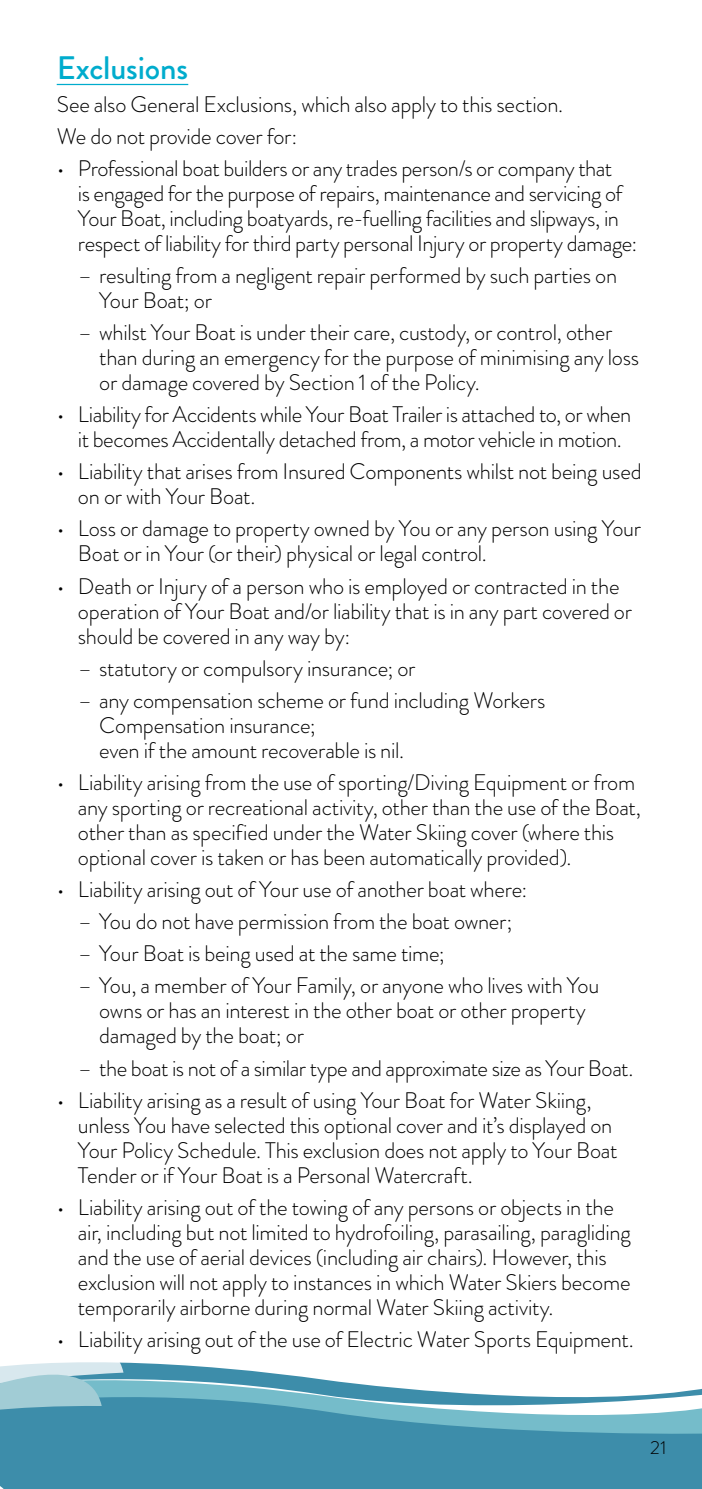
<style>
.page{position:relative;width:702px;height:1489px;background:#fff}
.page>*{position:absolute;margin:0;border:0;box-sizing:border-box;transform-origin:0 0}
.t1{font:500 32.5px "Brandon Grotesque";letter-spacing:-.005em;color:#00accd}
.Body{font:300 22.5px/25px "Brandon Grotesque";letter-spacing:-.015em;color:#000}
.t2{font:300 18.75px "Brandon Grotesque";color:#000}
</style>
<div class="page">
<div style="left:123px;top:1458px;width:579px;height:30px;background:#3d8daa"></div>
<div style="left:123px;top:1440px;width:579px;height:18px;background:#3d8daa"></div>
<svg style="left:123px;top:1362px;width:579px;height:78px"></svg>
<svg style="left:0;top:1362px;width:123px;height:126px;background:#63a4ba"></svg>
<hr style="left:57px;top:84px;width:131px;height:1px;background:#00accd">
<h3 class="t1" style="left:57px;top:46px;width:133px">Exclusions</h3>
<p class="Body" style="left:57px;top:91px;width:508px">See also General Exclusions, which also apply to this section.</p>
<p class="Body" style="left:57px;top:123px;width:242px">We do not provide cover for:</p>
<p class="Body" style="left:78px;top:156px;width:560px;text-indent:-21px">• Professional boat builders or any trades person/s or company that<br>is engaged for the purpose of repairs, maintenance and servicing of Your Boat, including boatyards, re-fuelling facilities and slipways, in respect of liability for third party personal Injury or property damage:</p>
<p class="Body" style="left:99px;top:263px;width:519px;text-indent:-21px">– resulting from a negligent repair performed by such parties on<br>Your Boat; or</p>
<p class="Body" style="left:99px;top:320px;width:541px;text-indent:-21px">– whilst Your Boat is under their care, custody, or control, other than during an emergency for the purpose of minimising any loss or damage covered by Section 1 of the Policy.</p>
<p class="Body" style="left:57px;top:402px;width:576px;text-align:center">• Liability for Accidents while Your Boat Trailer is attached to, or when it becomes Accidentally detached from, a motor vehicle in motion.</p>
<p class="Body" style="left:78px;top:459px;width:565px;text-indent:-21px">• Liability that arises from Insured Components whilst not being used on or with Your Boat.</p>
<p class="Body" style="left:78px;top:516px;width:564px;text-indent:-21px">• Loss or damage to property owned by You or any person using Your<br>Boat or in Your (or their) physical or legal control.</p>
<p class="Body" style="left:78px;top:573px;width:555px;text-indent:-21px">• Death or Injury of a person who is employed or contracted in the operation of Your Boat and/or liability that is in any part covered or should be covered in any way by:</p>
<p class="Body" style="left:78px;top:655px;width:339px">– statutory or compulsory insurance; or</p>
<p class="Body" style="left:99px;top:687px;width:447px;text-indent:-21px">– any compensation scheme or fund including Workers<br>Compensation insurance;<br>even if the amount recoverable is nil.</p>
<p class="Body" style="left:78px;top:769px;width:564px;text-indent:-21px">• Liability arising from the use of sporting/Diving Equipment or from any sporting or recreational activity, other than the use of the Boat, other than as specified under the Water Skiing cover (where this optional cover is taken or has been automatically provided).</p>
<p class="Body" style="left:57px;top:876px;width:472px">• Liability arising out of Your use of another boat where:</p>
<p class="Body" style="left:78px;top:909px;width:436px">– You do not have permission from the boat owner;</p>
<p class="Body" style="left:78px;top:941px;width:368px">– Your Boat is being used at the same time;</p>
<p class="Body" style="left:99px;top:973px;width:501px;text-indent:-21px">– You, a member of Your Family, or anyone who lives with You owns or has an interest in the other boat or other property damaged by the boat; or</p>
<p class="Body" style="left:78px;top:1055px;width:557px">– the boat is not of a similar type and approximate size as Your Boat.</p>
<p class="Body" style="left:78px;top:1087px;width:541px;text-indent:-21px">• Liability arising as a result of using Your Boat for Water Skiing, unless You have selected this optional cover and it’s displayed on Your Policy Schedule. This exclusion does not apply to Your Boat Tender or if Your Boat is a Personal Watercraft.</p>
<p class="Body" style="left:78px;top:1194px;width:554px;text-indent:-21px">• Liability arising out of the towing of any persons or objects in the air, including but not limited to hydrofoiling, parasailing, paragliding and the use of aerial devices (including air chairs). However, this exclusion will not apply to instances in which Water Skiers become temporarily airborne during normal Water Skiing activity.</p>
<p class="Body" style="left:57px;top:1326px;width:578px">• Liability arising out of the use of Electric Water Sports Equipment.</p>
<p class="t2" style="left:650px;top:1434px;width:18px">21</p>
</div>
